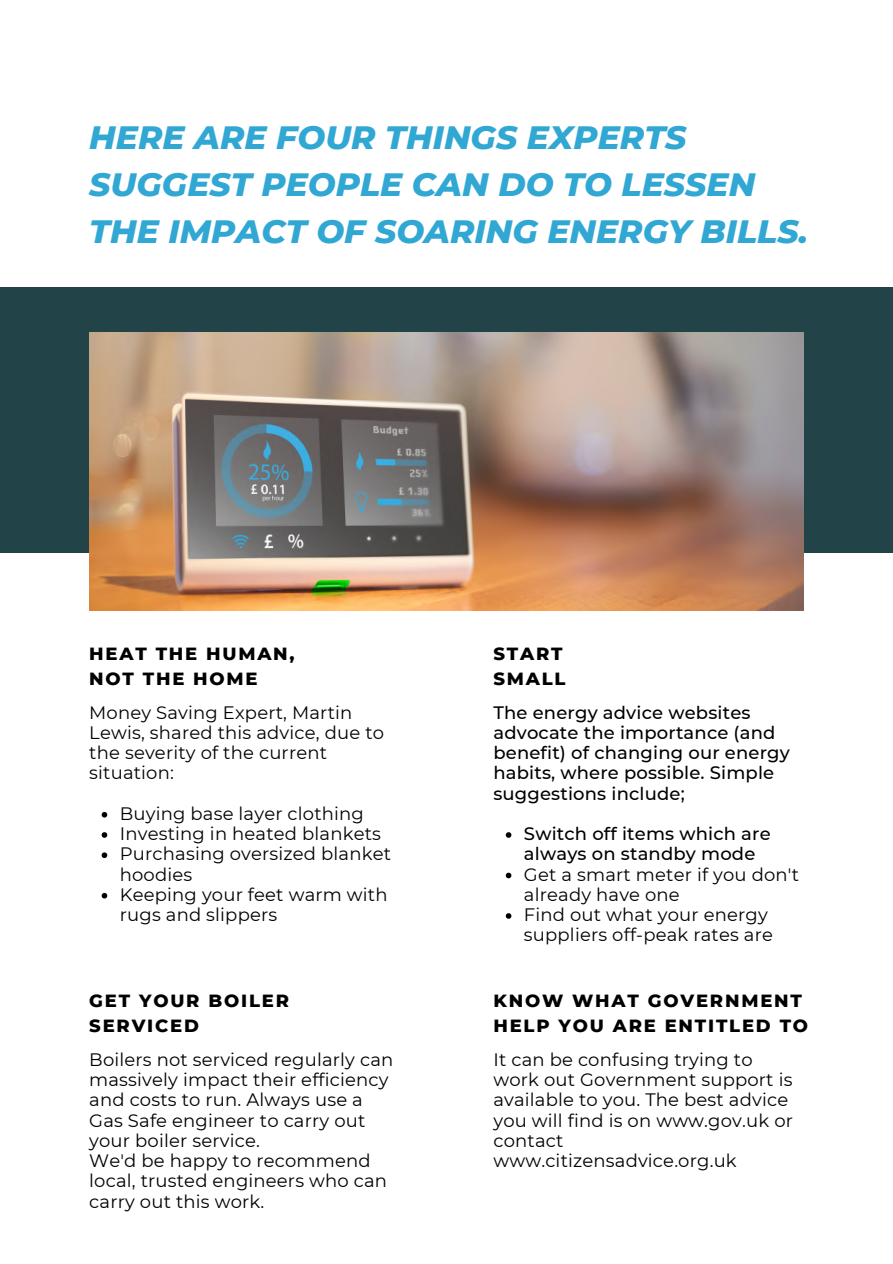
<style>
.page{position:relative;width:893px;height:1264px;background:#fff}
.page>*{position:absolute;margin:0;border:0;box-sizing:border-box;transform-origin:0 0}
.t1{font:italic 800 33px/47.2px "Montserrat";color:#31a7d4}
.t2{font:18px/20.2px "Montserrat";letter-spacing:.01em;color:#000}
.t3{font:500 18px/20.2px "Montserrat";letter-spacing:.01em;color:#000}
.t4{font:800 18px/24.8px "Montserrat";letter-spacing:.1em;color:#000}
</style>
<div class="page">
<div style="left:0;top:288px;width:892px;height:265px;background:#224347"></div>
<img style="left:89px;top:333px;width:714px;height:277px">
<svg style="left:102px;top:812px;width:5px;height:5px"></svg>
<svg style="left:102px;top:832px;width:5px;height:5px"></svg>
<svg style="left:102px;top:852px;width:5px;height:6px"></svg>
<svg style="left:102px;top:892px;width:5px;height:6px"></svg>
<svg style="left:505px;top:832px;width:6px;height:5px"></svg>
<svg style="left:505px;top:872px;width:6px;height:6px"></svg>
<svg style="left:505px;top:913px;width:6px;height:5px"></svg>
<h1 class="t1" style="left:89px;top:113px;width:720px">HERE ARE FOUR THINGS EXPERTS<br>SUGGEST PEOPLE CAN DO TO LESSEN<br>THE IMPACT OF SOARING ENERGY BILLS.</h1>
<p class="t4" style="left:89px;top:641px;width:207px">HEAT THE HUMAN,<br>NOT THE HOME</p>
<p class="t2" style="left:89px;top:702px;width:296px">Money Saving Expert, Martin<br>Lewis, shared this advice, due to the severity of the current situation:</p>
<p class="t2" style="left:120px;top:803px;width:273px">Buying base layer clothing<br>Investing in heated blankets<br>Purchasing oversized blanket hoodies<br>Keeping your feet warm with rugs and slippers</p>
<p class="t4" style="left:89px;top:988px;width:201px">GET YOUR BOILER<br>SERVICED</p>
<p class="t2" style="left:89px;top:1049px;width:305px">Boilers not serviced regularly can massively impact their efficiency and costs to run. Always use a<br>Gas Safe engineer to carry out your boiler service.<br>We'd be happy to recommend local, trusted engineers who can carry out this work.</p>
<p class="t4" style="left:493px;top:641px;width:74px">START<br>SMALL</p>
<p class="t3" style="left:493px;top:702px;width:298px">The energy advice websites advocate the importance (and benefit) of changing our energy habits, where possible. Simple suggestions include;</p>
<p class="t3" style="left:524px;top:823px;width:248px">Switch off items which are always on standby mode</p>
<p class="t2" style="left:524px;top:864px;width:276px">Get a smart meter if you don't already have one<br>Find out what your energy suppliers off-peak rates are</p>
<p class="t4" style="left:493px;top:988px;width:316px">KNOW WHAT GOVERNMENT<br>HELP YOU ARE ENTITLED TO</p>
<p class="t2" style="left:493px;top:1049px;width:301px">It can be confusing trying to work out Government support is available to you. The best advice you will find is on www.gov.uk or contact www.citizensadvice.org.uk</p>
</div>
